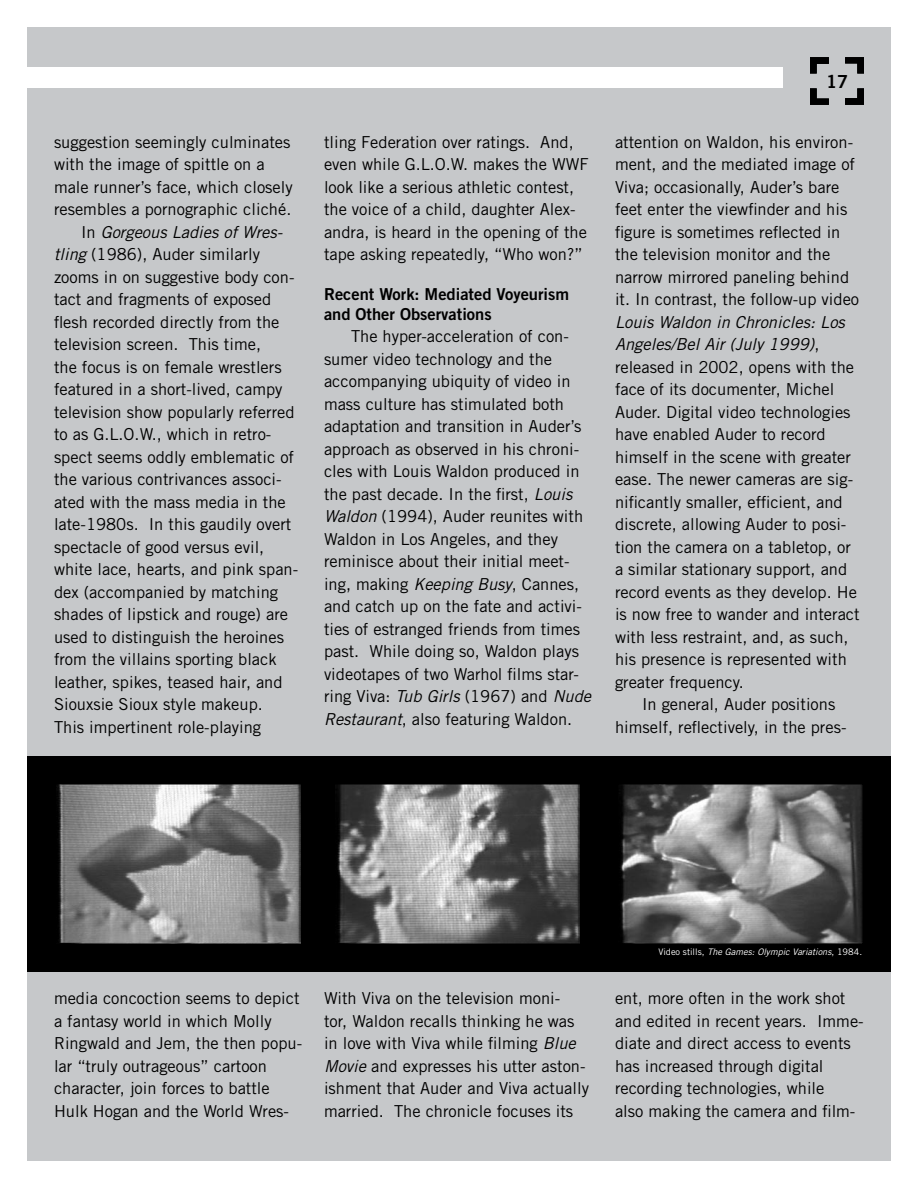
<style>
.page{position:relative;width:918px;height:1188px;background:#fff}
.page>*{position:absolute;margin:0;border:0;box-sizing:border-box;transform-origin:0 0}
.t1{font:18px "Trade Gothic Bold Two";color:#000}
.t2{font:16.5px/22.5px "Trade Gothic";color:#000}
.t3{font:16.5px/19.8px "Trade Gothic Bold Two";color:#000}
.t4{font:italic 16.5px "Trade Gothic";color:#000}
.t5{font:italic 9px "Trade Gothic";color:#fff}
.s1{font-style:normal}
.s2{font-style:italic}
</style>
<div class="page">
<div style="left:27px;top:27px;width:864px;height:1134px;background:#c6c8ca"></div>
<svg style="left:845px;top:88px;width:19px;height:17px"></svg>
<svg style="left:845px;top:57px;width:19px;height:17px"></svg>
<svg style="left:810px;top:57px;width:19px;height:17px"></svg>
<svg style="left:810px;top:88px;width:19px;height:17px"></svg>
<div style="left:27px;top:68px;width:756px;height:20px;background:#fff"></div>
<div style="left:27px;top:756px;width:864px;height:216px;background:#000"></div>
<img style="left:620px;top:786px;width:241px;height:156px">
<div style="left:617px;top:783px;width:247px;height:162px;border:2px solid #000"></div>
<img style="left:337px;top:786px;width:243px;height:156px">
<div style="left:321px;top:783px;width:273px;height:162px;border:2px solid #000"></div>
<img style="left:57px;top:786px;width:243px;height:156px">
<div style="left:54px;top:783px;width:249px;height:162px;border:2px solid #000"></div>
<p class="t2" style="left:54px;top:130px;width:238px">suggestion seemingly culminates</p>
<p class="t2" style="left:54px;top:153px;width:212px">with the image of spittle on a</p>
<p class="t2" style="left:54px;top:175px;width:240px">male runner’s face, which closely</p>
<p class="t2" style="left:54px;top:198px;width:239px">resembles a pornographic cliché.</p>
<p class="t4" style="left:81px;top:222px;width:203px"><span class="s1">In</span> Gorgeous Ladies of Wres-</p>
<p class="t2" style="left:54px;top:243px;width:208px"><span class="s2">tling</span> (1986), Auder similarly</p>
<p class="t2" style="left:54px;top:265px;width:242px">zooms in on suggestive body con-</p>
<p class="t2" style="left:54px;top:288px;width:219px">tact and fragments of exposed</p>
<p class="t2" style="left:54px;top:310px;width:227px">flesh recorded directly from the</p>
<p class="t2" style="left:54px;top:333px;width:209px">television screen. This time,</p>
<p class="t2" style="left:54px;top:355px;width:229px">the focus is on female wrestlers</p>
<p class="t2" style="left:54px;top:378px;width:230px">featured in a short-lived, campy</p>
<p class="t2" style="left:54px;top:400px;width:242px">television show popularly referred</p>
<p class="t2" style="left:54px;top:423px;width:219px">to as G.L.O.W., which in retro-</p>
<p class="t2" style="left:54px;top:445px;width:242px">spect seems oddly emblematic of</p>
<p class="t2" style="left:54px;top:468px;width:229px">the various contrivances associ-</p>
<p class="t2" style="left:54px;top:490px;width:233px">ated with the mass media in the</p>
<p class="t2" style="left:54px;top:513px;width:239px">late-1980s. In this gaudily overt</p>
<p class="t2" style="left:54px;top:535px;width:212px">spectacle of good versus evil,</p>
<p class="t2" style="left:54px;top:558px;width:246px">white lace, hearts, and pink span-</p>
<p class="t2" style="left:54px;top:580px;width:226px">dex (accompanied by matching</p>
<p class="t2" style="left:54px;top:603px;width:236px">shades of lipstick and rouge) are</p>
<p class="t2" style="left:54px;top:625px;width:232px">used to distinguish the heroines</p>
<p class="t2" style="left:54px;top:648px;width:224px">from the villains sporting black</p>
<p class="t2" style="left:54px;top:670px;width:230px">leather, spikes, teased hair, and</p>
<p class="t2" style="left:54px;top:693px;width:210px">Siouxsie Sioux style makeup.</p>
<p class="t2" style="left:54px;top:715px;width:209px">This impertinent role-playing</p>
<p class="t2" style="left:324px;top:130px;width:266px">tling Federation over ratings. And, even while G.L.O.W. makes the WWF look like a serious athletic contest, the voice of a child, daughter Alex&shy;andra, is heard in the opening of the tape asking repeatedly, “Who won?”</p>
<p class="t3" style="left:324px;top:284px;width:247px">Recent Work: Mediated Voyeurism and Other Observations</p>
<p class="t2" style="left:324px;top:325px;width:269px;text-indent:27px">The hyper-acceleration of con&shy;sumer video technology and the accompanying ubiquity of video in mass culture has stimulated both adaptation and transition in Auder’s approach as observed in his chroni&shy;cles with Louis Waldon produced in the past decade. In the first, <span class="s2">Louis Waldon</span> (1994), Auder reunites with Waldon in Los Angeles, and they reminisce about their initial meet&shy;ing, making <span class="s2">Keeping Busy</span>, Cannes, and catch up on the fate and activi&shy;ties of estranged friends from times past. While doing so, Waldon plays videotapes of two Warhol films star&shy;ring Viva: <span class="s2">Tub Girls</span> (1967) and <span class="s2">Nude Restaurant</span>, also featuring Waldon.</p>
<p class="t1" style="left:826px;top:70px;width:23px">17</p>
<p class="t2" style="left:615px;top:130px;width:246px">attention on Waldon, his environ&shy;ment, and the mediated image of Viva; occasionally, Auder’s bare feet enter the viewfinder and his figure is sometimes reflected in the television monitor and the narrow mirrored paneling behind it. In contrast, the follow-up video</p>
<p class="t2" style="left:615px;top:310px;width:246px"><span class="s2">Louis Waldon in Chronicles: Los<br>Angeles/Bel Air (July 1999)</span>, released in 2002, opens with the face of its documenter, Michel<br>Auder. Digital video technologies have enabled Auder to record himself in the scene with greater ease. The newer cameras are sig&shy;nificantly smaller, efficient, and discrete, allowing Auder to posi&shy;tion the camera on a tabletop, or a similar stationary support, and record events as they develop. He is now free to wander and interact with less restraint, and, as such, his presence is represented with greater frequency.</p>
<p class="t2" style="left:615px;top:693px;width:233px;text-indent:27px">In general, Auder positions himself, reflectively, in the pres-</p>
<p class="t2" style="left:54px;top:987px;width:250px">media concoction seems to depict a fantasy world in which Molly<br>Ringwald and Jem, the then popu&shy;lar “truly outrageous” cartoon character, join forces to battle<br>Hulk Hogan and the World Wres-</p>
<p class="t2" style="left:324px;top:987px;width:267px">With Viva on the television moni-<br>tor, Waldon recalls thinking he was in love with Viva while filming <span class="s2">Blue Movie</span> and expresses his utter aston&shy;ishment that Auder and Viva actually married. The chronicle focuses its</p>
<p class="t5" style="left:658px;top:946px;width:205px"><span class="s1">Video stills,</span> The Games: Olympic Variations<span class="s1">, 1984.</span></p>
<p class="t2" style="left:615px;top:987px;width:250px">ent, more often in the work shot and edited in recent years. Imme&shy;diate and direct access to events has increased through digital recording technologies, while<br>also making the camera and film-</p>
</div>
